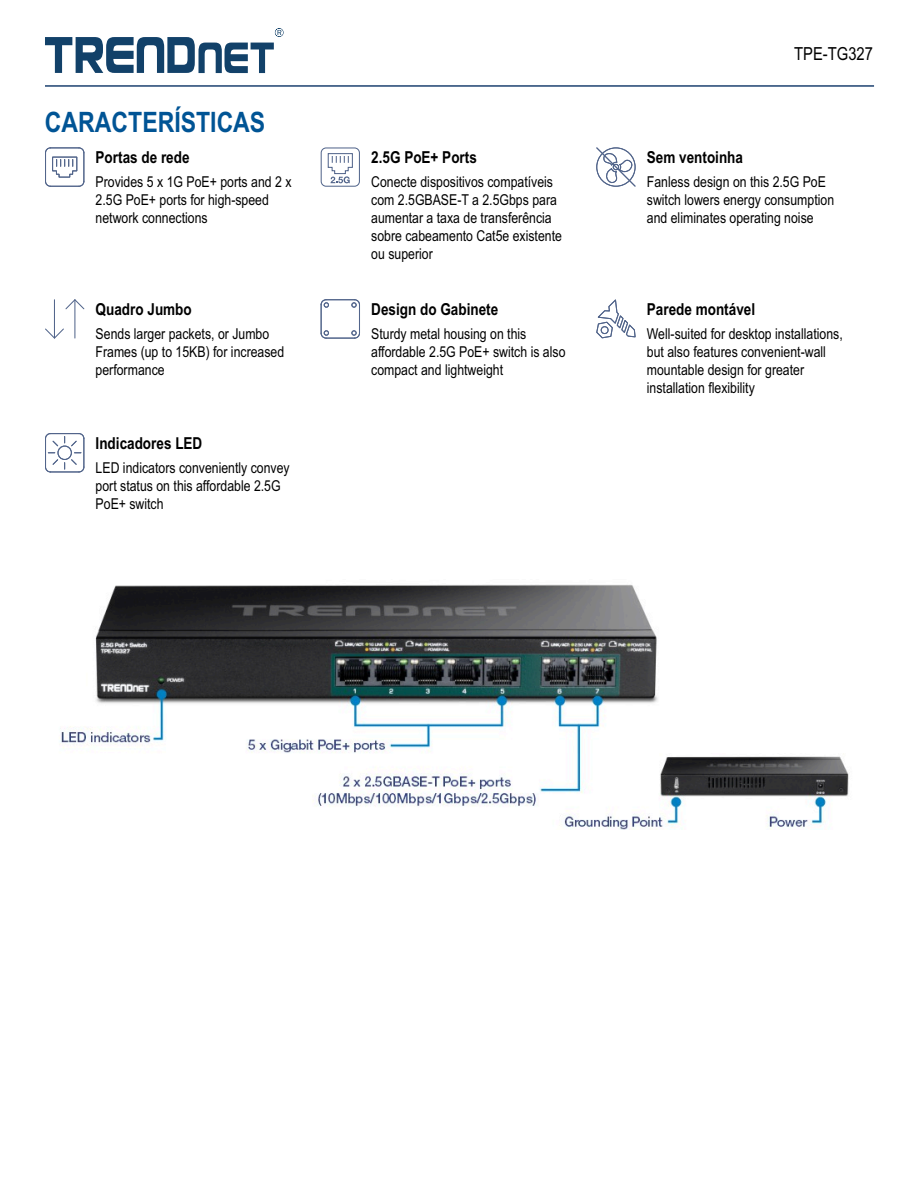
<style>
.page{position:relative;width:918px;height:1188px;background:#fff}
.page>*{position:absolute;margin:0;border:0;box-sizing:border-box;transform-origin:0 0}
.t1{font:700 28.2px "Arial Narrow";color:#005495}
.t2{font:18px "Arial Narrow";color:#000}
.t3{font:700 16.5px "Arial Narrow";color:#000}
.t4{font:15px/18px "Arial Narrow";color:#000}
</style>
<div class="page">
<svg style="left:45px;top:28px;width:239px;height:45px"></svg>
<svg style="left:45px;top:147px;width:40px;height:40px"></svg>
<div style="left:321px;top:147px;width:39px;height:40px;border:1px solid #52658b;border-radius:5px"></div>
<svg style="left:327px;top:153px;width:26px;height:30px"></svg>
<svg style="left:596px;top:147px;width:40px;height:40px"></svg>
<hr style="left:54px;top:300px;width:1px;height:38px;background:#52658b">
<svg style="left:45px;top:328px;width:19px;height:11px"></svg>
<hr style="left:74px;top:300px;width:1px;height:38px;background:#52658b">
<svg style="left:65px;top:299px;width:20px;height:11px"></svg>
<svg style="left:320px;top:299px;width:40px;height:40px"></svg>
<svg style="left:596px;top:299px;width:40px;height:40px"></svg>
<svg style="left:45px;top:433px;width:40px;height:40px"></svg>
<hr style="left:45px;top:85px;width:829px;height:2px;background:#32537d">
<img style="left:60px;top:584px;width:789px;height:245px">
<h1 class="t1" style="left:45px;top:111px;width:222px">CARACTERÍSTICAS</h1>
<p class="t3" style="left:96px;top:151px;width:96px">Portas de rede</p>
<p class="t4" style="left:96px;top:174px;width:197px">Provides 5 x 1G PoE+ ports and 2 x<br>2.5G PoE+ ports for high-speed network connections</p>
<p class="t3" style="left:96px;top:303px;width:98px">Quadro Jumbo</p>
<p class="t4" style="left:96px;top:326px;width:190px">Sends larger packets, or Jumbo<br>Frames (up to 15KB) for increased performance</p>
<p class="t3" style="left:96px;top:437px;width:108px">Indicadores LED</p>
<p class="t4" style="left:96px;top:460px;width:196px">LED indicators conveniently convey port status on this affordable 2.5G<br>PoE+ switch</p>
<p class="t3" style="left:371px;top:151px;width:107px">2.5G PoE+ Ports</p>
<p class="t4" style="left:371px;top:174px;width:192px">Conecte dispositivos compatíveis com 2.5GBASE-T a 2.5Gbps para aumentar a taxa de transferência sobre cabeamento Cat5e existente ou superior</p>
<p class="t3" style="left:371px;top:303px;width:129px">Design do Gabinete</p>
<p class="t4" style="left:371px;top:326px;width:196px">Sturdy metal housing on this affordable 2.5G PoE+ switch is also compact and lightweight</p>
<p class="t2" style="left:794px;top:47px;width:80px">TPE-TG327</p>
<p class="t3" style="left:647px;top:151px;width:98px">Sem ventoinha</p>
<p class="t4" style="left:647px;top:174px;width:189px">Fanless design on this 2.5G PoE switch lowers energy consumption and eliminates operating noise</p>
<p class="t3" style="left:647px;top:303px;width:110px">Parede montável</p>
<p class="t4" style="left:647px;top:326px;width:197px">Well-suited for desktop installations, but also features convenient-wall mountable design for greater installation flexibility</p>
</div>
